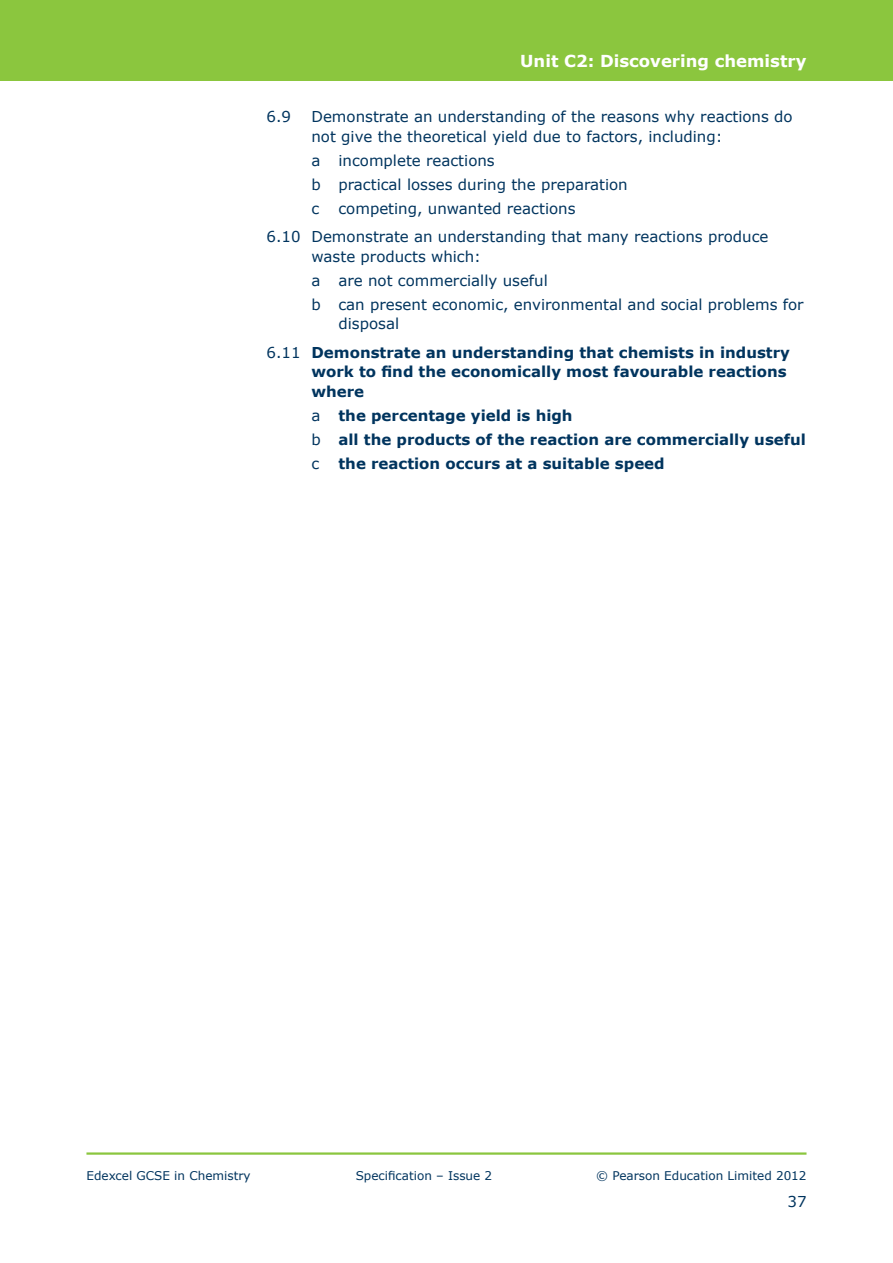
<style>
.page{position:relative;width:893px;height:1263px;background:#fff}
.page>*{position:absolute;margin:0;border:0;box-sizing:border-box;transform-origin:0 0}
.t1{font:700 16.5px "Verdana";color:#fff}
.t2{font:15px/24px "Verdana";color:#00345e}
.t3{font:700 15px/24px "Verdana";color:#00345e}
.t4{font:12px "Verdana";color:#00345e}
.s1{font-weight:400}
</style>
<div class="page">
<div style="left:0;top:0;width:893px;height:81px;background:#8bc63e"></div>
<hr style="left:86px;top:1152px;width:720px;height:3px;background:#8bc63e">
<p class="t1" style="left:520px;top:50px;width:288px">Unit C2: Discovering chemistry</p>
<p class="t2" style="left:266px;top:104px;width:26px">6.9</p>
<p class="t2" style="left:311px;top:106px;width:483px;line-height:19.5px">Demonstrate an understanding of the reasons why reactions do not give the theoretical yield due to factors, including:</p>
<p class="t2" style="left:311px;top:148px;width:318px">a incomplete reactions<br>b practical losses during the preparation c</p>
<p class="t2" style="left:266px;top:193px;width:503px;line-height:28.5px;text-indent:72px">competing, unwanted reactions<br>6.10 Demonstrate an understanding that many reactions produce</p>
<p class="t2" style="left:311px;top:244px;width:494px">waste products which:<br>a are not commercially useful<br>b can present economic, environmental and social problems for</p>
<p class="t3" style="left:266px;top:309px;width:525px;line-height:28.5px;text-indent:72px"><span class="s1">disposal<br>6.11</span> Demonstrate an understanding that chemists in industry</p>
<p class="t3" style="left:311px;top:361px;width:477px;line-height:19.5px">work to find the economically most favourable reactions where</p>
<p class="t3" style="left:311px;top:403px;width:496px"><span class="s1">a</span> the percentage yield is high<br><span class="s1">b</span> all the products of the reaction are commercially useful <span class="s1">c</span></p>
<p class="t3" style="left:338px;top:451px;width:328px">the reaction occurs at a suitable speed</p>
<p class="t4" style="left:86px;top:1167px;width:166px">Edexcel GCSE in Chemistry</p>
<p class="t4" style="left:356px;top:1167px;width:138px">Specification – Issue 2</p>
<p class="t4" style="left:596px;top:1167px;width:212px">© Pearson Education Limited 2012</p>
<p class="t2" style="left:787px;top:1189px;width:21px">37</p>
</div>
